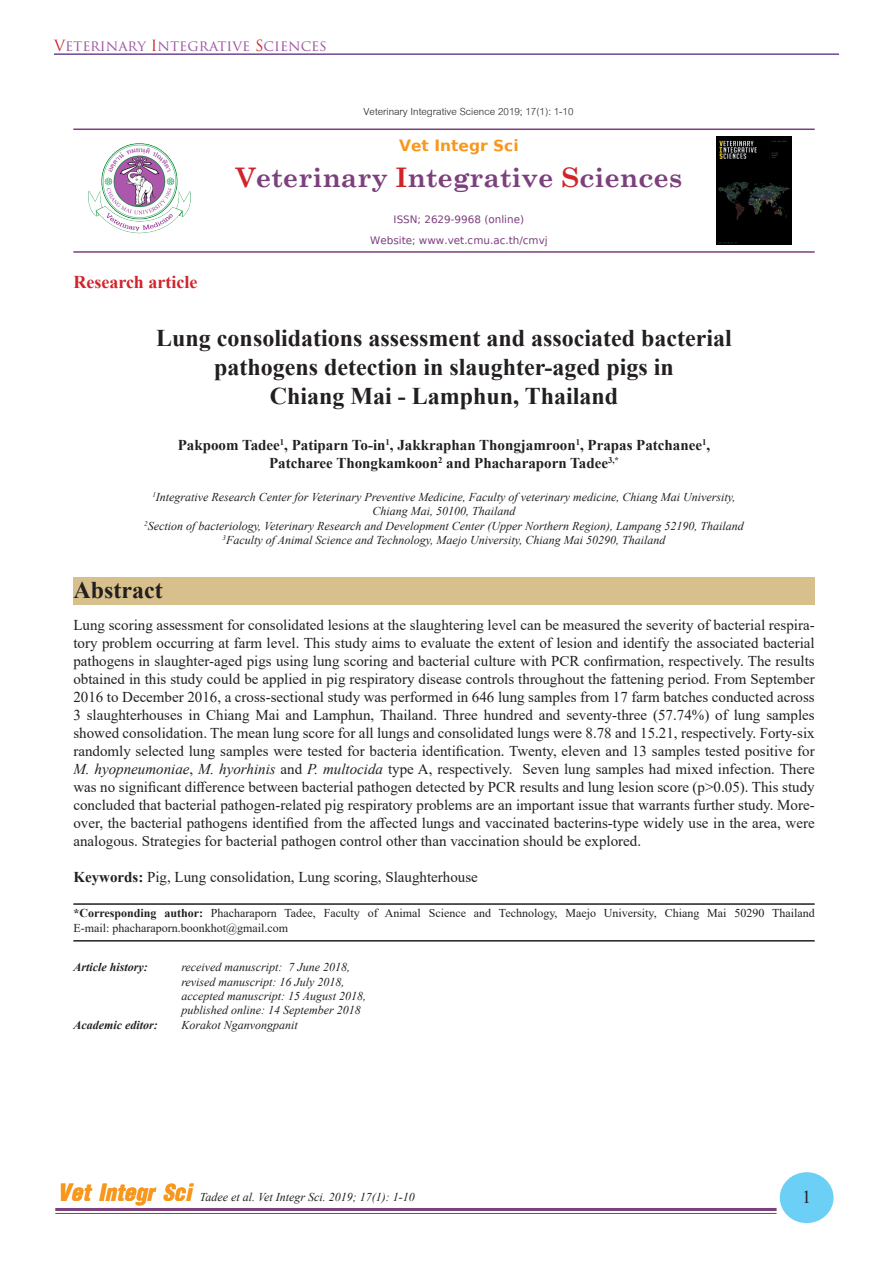
<style>
.page{position:relative;width:893px;height:1263px;background:#fff}
.page>*{position:absolute;margin:0;border:0;box-sizing:border-box;transform-origin:0 0}
.t1{font:36px "DSE Wat Ta Na";color:#f7971d}
.t2{font:700 27px "Century Schoolbook";color:#7c407d}
.t3{font:700 27px "Arundina Sans";color:#f7971d}
.t4{font:700 24px/28.8px "Times New Roman";color:#231f20;text-align:center}
.t5{font:18px/21px "Arundina Sans";color:#7c407d;text-align:center}
.t6{font:700 18px "Times New Roman";color:#d1232a}
.t7{font:18px "Times New Roman";color:#231f20}
.t8{font:15px/18px "Times New Roman";color:#231f20;text-align:justify}
.t9{font:700 15px/18px "Times New Roman";color:#231f20;text-align:center}
.t10{font:15px "Cordia New";color:#231f20}
.t11{font:15px "Trajan Pro 3";color:#a057a3}
.t12{font:italic 12px/14.4px "Times New Roman";color:#231f20;text-align:center}
.t13{font:12px/14.4px "Times New Roman";color:#231f20}
.t14{font:italic 700 12px "Times New Roman";color:#231f20}
.s1{color:#d1232a}
.s2{font-style:italic}
.s3{font-weight:700}
</style>
<div class="page">
<hr style="left:55px;top:1208px;width:722px;height:3px;background:#7c407d">
<hr style="left:55px;top:1213px;width:722px;height:1px;background:#7c407d">
<div style="left:780px;top:1172px;width:54px;height:51px;background:#6bcff6;border-radius:50%"></div>
<hr style="left:54px;top:53px;width:785px;height:2px;background:#694992">
<img style="left:88px;top:143px;width:103px;height:91px">
<hr style="left:73px;top:129px;width:742px;height:1px;background:#7c407d">
<hr style="left:73px;top:251px;width:742px;height:2px;background:#7c407d">
<div style="left:73px;top:578px;width:742px;height:27px;background:#d7c08c"></div>
<hr style="left:73px;top:903px;width:742px;height:2px;background:#231f20">
<hr style="left:73px;top:940px;width:742px;height:1px;background:#231f20">
<img style="left:716px;top:136px;width:76px;height:109px">
<p class="t11" style="left:54px;top:35px;width:274px"><span class="s1">V</span>eterinary <span class="s1">I</span>ntegrative <span class="s1">S</span>ciences</p>
<p class="t6" style="left:73px;top:269px;width:126px">Research article</p>
<p class="t10" style="left:364px;top:102px;width:211px">Veterinary Integrative Science 2019; 17(1): 1-10</p>
<h2 class="t3" style="left:399px;top:130px;width:121px">Vet Integr Sci</h2>
<h2 class="t2" style="left:235px;top:156px;width:448px"><span class="s1">V</span>eterinary <span class="s1">I</span>ntegrative <span class="s1">S</span>ciences</h2>
<p class="t5" style="left:370px;top:207px;width:179px">ISSN; 2629-9968 (online)<br>Website; www.vet.cmu.ac.th/cmvj</p>
<h3 class="t4" style="left:156px;top:323px;width:577px">Lung consolidations assessment and associated bacterial pathogens detection in slaughter-aged pigs in<br>Chiang Mai - Lamphun, Thailand</h3>
<p class="t9" style="left:178px;top:436px;width:534px">Pakpoom Tadee<sup>1</sup>, Patiparn To-in<sup>1</sup>, Jakkraphan Thongjamroon<sup>1</sup>, Prapas Patchanee<sup>1</sup>,<br>Patcharee Thongkamkoon<sup>2</sup> and Phacharaporn Tadee<sup>3,*</sup></p>
<p class="t12" style="left:144px;top:489px;width:601px"><sup>1</sup>Integrative Research Center for Veterinary Preventive Medicine, Faculty of veterinary medicine, Chiang Mai University, Chiang Mai, 50100, Thailand<br><sup>2</sup>Section of bacteriology, Veterinary Research and Development Center (Upper Northern Region), Lampang 52190, Thailand <sup>3</sup>Faculty of Animal Science and Technology, Maejo University, Chiang Mai 50290, Thailand</p>
<h3 class="t4" style="left:73px;top:575px;width:91px">Abstract</h3>
<p class="t8" style="left:73px;top:616px;width:743px">Lung scoring assessment for consolidated lesions at the slaughtering level can be measured the severity of bacterial respira&shy;tory problem occurring at farm level. This study aims to evaluate the extent of lesion and identify the associated bacterial pathogens in slaughter-aged pigs using lung scoring and bacterial culture with PCR confirmation, respectively. The results obtained in this study could be applied in pig respiratory disease controls throughout the fattening period. From September 2016 to December 2016, a cross-sectional study was performed in 646 lung samples from 17 farm batches conducted across 3 slaughterhouses in Chiang Mai and Lamphun, Thailand. Three hundred and seventy-three (57.74%) of lung samples showed consolidation. The mean lung score for all lungs and consolidated lungs were 8.78 and 15.21, respectively. Forty-six randomly selected lung samples were tested for bacteria identification. Twenty, eleven and 13 samples tested positive for <span class="s2">M. hyopneumoniae</span>, <span class="s2">M. hyorhinis</span> and <span class="s2">P. multocida</span> type A, respectively. Seven lung samples had mixed infection. There was no significant difference between bacterial pathogen detected by PCR results and lung lesion score (p&gt;0.05). This study concluded that bacterial pathogen-related pig respiratory problems are an important issue that warrants further study. More&shy;over, the bacterial pathogens identified from the affected lungs and vaccinated bacterins-type widely use in the area, were analogous. Strategies for bacterial pathogen control other than vaccination should be explored.</p>
<p class="t8" style="left:73px;top:868px;width:406px"><span class="s3">Keywords:</span> Pig, Lung consolidation, Lung scoring, Slaughterhouse</p>
<p class="t13" style="left:73px;top:906px;width:743px"><span class="s3">*Corresponding author:</span> Phacharaporn Tadee, Faculty of Animal Science and Technology, Maejo University, Chiang Mai 50290 Thailand<br>E-mail: phacharaporn.boonkhot@gmail.com</p>
<p class="t14" style="left:73px;top:959px;width:76px">Article history:</p>
<p class="t12" style="left:181px;top:960px;width:186px;text-align:left">received manuscript: 7 June 2018, revised manuscript: 16 July 2018, accepted manuscript: 15 August 2018, published online: 14 September 2018</p>
<p class="t14" style="left:73px;top:1016px;width:86px">Academic editor:</p>
<p class="t12" style="left:181px;top:1017px;width:118px">Korakot Nganvongpanit</p>
<h1 class="t1" style="left:58px;top:1171px;width:135px">Vet Integr Sci</h1>
<p class="t12" style="left:200px;top:1190px;width:216px">Tadee et al. Vet Integr Sci. 2019; 17(1): 1-10</p>
<p class="t7" style="left:802px;top:1184px;width:10px">1</p>
</div>
